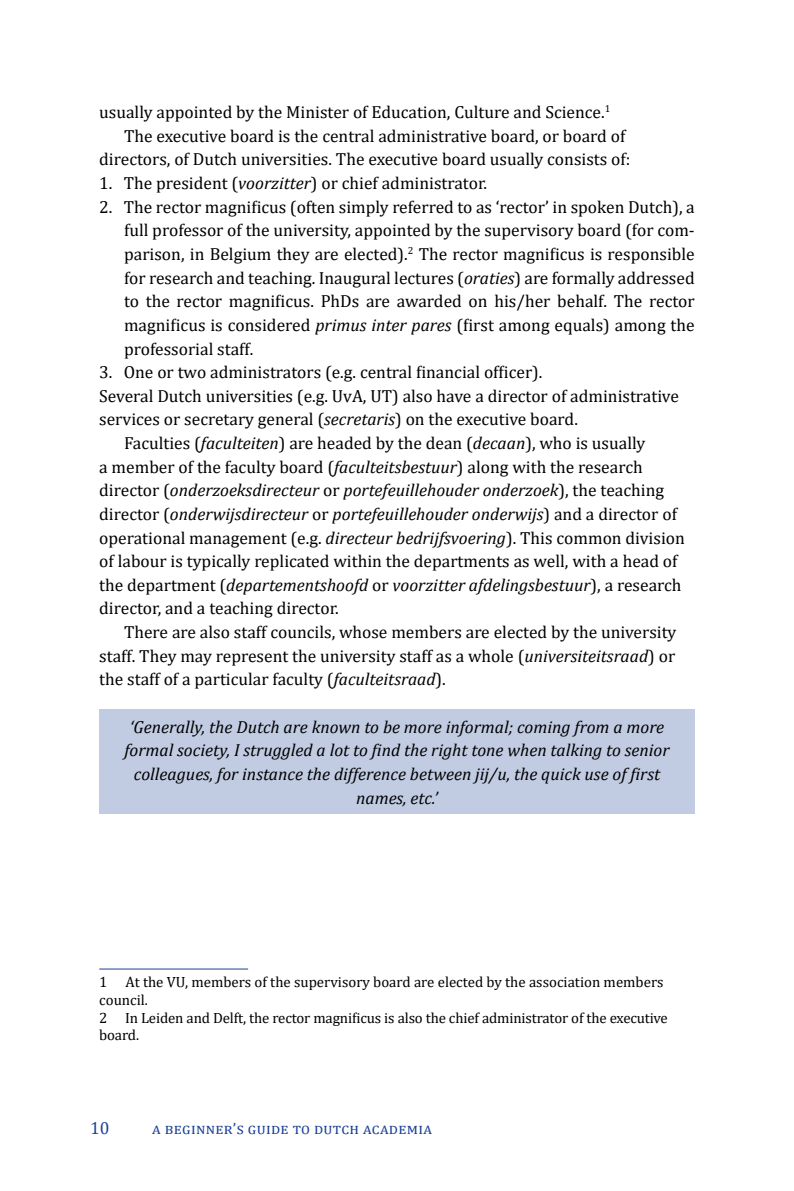
<style>
.page{position:relative;width:794px;height:1191px;background:#fff}
.page>*{position:absolute;margin:0;border:0;box-sizing:border-box;transform-origin:0 0}
.t1{font:17.5px/23.6px "Cambria";color:#000;text-align:justify}
.t2{font:italic 17.5px/23.6px "Cambria";color:#000;text-align:center}
.t3{font:17.5px "Cambria";color:#1b4298}
.t4{font:15.75px "Cambria";letter-spacing:.02em;color:#1b4298}
.t5{font:14.88px/17.8px "Cambria";letter-spacing:-.01em;color:#000}
.s1{font-style:italic}
.s2{font-style:normal}
</style>
<div class="page">
<div style="left:99px;top:709px;width:595px;height:104px;background:#c1cce3"></div>
<hr style="left:99px;top:968px;width:149px;height:1px;background:#1b4298">
<p class="t1" style="left:99px;top:100px;width:512px">usually appointed by the Minister of Education, Culture and Science.<sup>1</sup></p>
<p class="t1" style="left:124px;top:124px;width:503px">The executive board is the central administrative board, or board of</p>
<p class="t1" style="left:99px;top:148px;width:532px">directors, of Dutch universities. The executive board usually consists of:</p>
<p class="t1" style="left:99px;top:171px;width:389px">1. The president (<span class="s1">voorzitter</span>) or chief administrator.</p>
<p class="t1" style="left:124px;top:195px;width:572px;text-indent:-25px">2. The rector magnificus (often simply referred to as ‘rector’ in spoken Dutch), a full professor of the university, appointed by the supervisory board (for com&shy;parison, in Belgium they are elected).<sup>2</sup> The rector magnificus is responsible for research and teaching. Inaugural lectures (<span class="s1">oraties</span>) are formally addressed to the rector magnificus. PhDs are awarded on his/her behalf. The rector magnificus is considered <span class="s1">primus inter pares</span> (first among equals) among the professorial staff.</p>
<p class="t1" style="left:99px;top:360px;width:445px">3. One or two administrators (e.g. central financial officer).</p>
<p class="t1" style="left:99px;top:384px;width:581px">Several Dutch universities (e.g. UvA, UT) also have a director of administrative</p>
<p class="t1" style="left:99px;top:407px;width:480px">services or secretary general (<span class="s1">secretaris</span>) on the executive board.</p>
<p class="t1" style="left:124px;top:431px;width:523px">Faculties (<span class="s1">faculteiten</span>) are headed by the dean (<span class="s1">decaan</span>), who is usually</p>
<p class="t1" style="left:99px;top:455px;width:545px">a member of the faculty board (<span class="s1">faculteitsbestuur</span>) along with the research</p>
<p class="t2" style="left:99px;top:478px;width:566px"><span class="s2">director (</span>onderzoeksdirecteur <span class="s2">or</span> portefeuillehouder onderzoek<span class="s2">), the teaching</span></p>
<p class="t2" style="left:99px;top:501px;width:579px"><span class="s2">director (</span>onderwijsdirecteur <span class="s2">or</span> portefeuillehouder onderwijs<span class="s2">) and a director of</span></p>
<p class="t1" style="left:99px;top:526px;width:587px">operational management (e.g. <span class="s1">directeur bedrijfsvoering</span>). This common division</p>
<p class="t1" style="left:99px;top:549px;width:580px">of labour is typically replicated within the departments as well, with a head of</p>
<p class="t2" style="left:99px;top:572px;width:584px"><span class="s2">the department (</span>departementshoofd <span class="s2">or</span> voorzitter afdelingsbestuur<span class="s2">), a research</span></p>
<p class="t1" style="left:99px;top:596px;width:241px">director, and a teaching director.</p>
<p class="t1" style="left:124px;top:620px;width:554px">There are also staff councils, whose members are elected by the university</p>
<p class="t1" style="left:99px;top:644px;width:577px">staff. They may represent the university staff as a whole (<span class="s1">universiteitsraad</span>) or</p>
<p class="t1" style="left:99px;top:667px;width:348px">the staff of a particular faculty (<span class="s1">faculteitsraad</span>).</p>
<p class="t2" style="left:124px;top:714px;width:547px">‘Generally, the Dutch are known to be more informal; coming from a more formal society, I struggled a lot to find the right tone when talking to senior colleagues, for instance the difference between jij/u, the quick use of first names, etc.’</p>
<p class="t5" style="left:99px;top:972px;width:570px">1 At the VU, members of the supervisory board are elected by the association members council.<br>2 In Leiden and Delft, the rector magnificus is also the chief administrator of the executive board.</p>
<p class="t3" style="left:90px;top:1118px;width:21px">10</p>
<p class="t4" style="left:152px;top:1119px;width:281px">a beginner’s guide to dutch academia</p>
</div>
